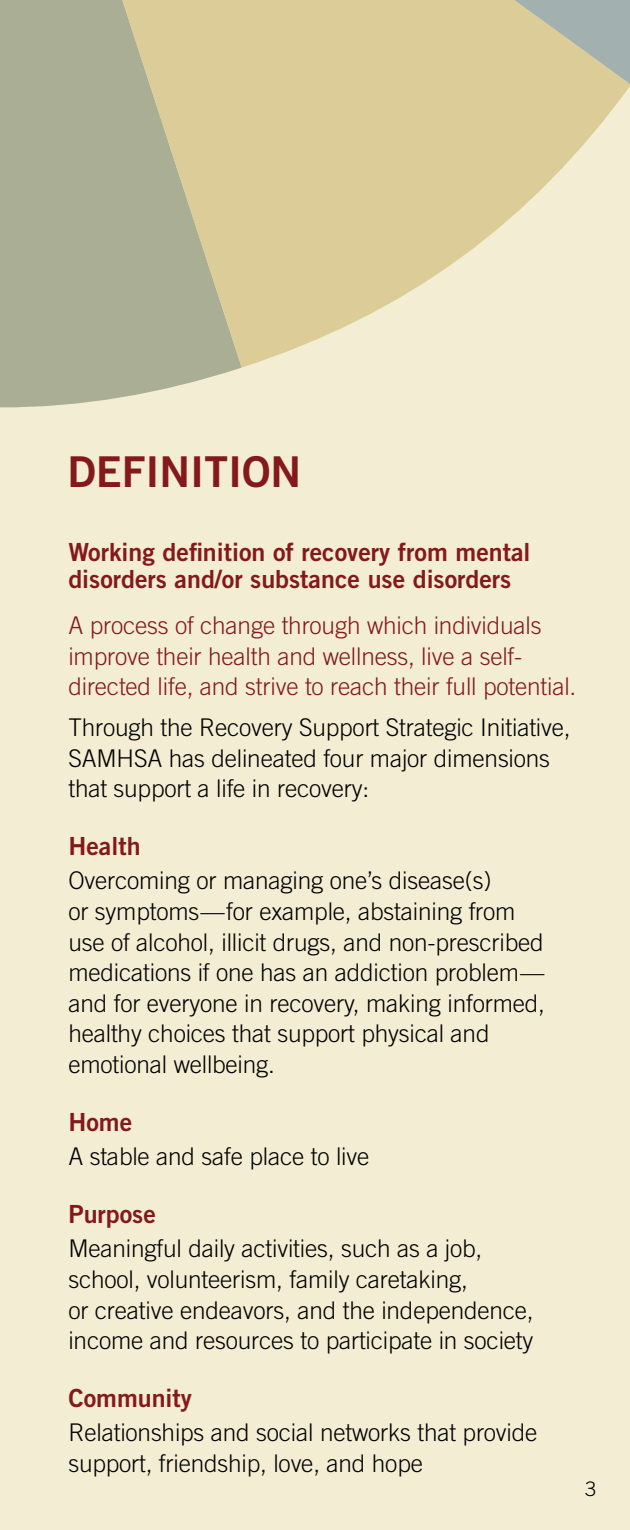
<style>
.page{position:relative;width:630px;height:1530px;background:#f3edd3}
.page>*{position:absolute;margin:0;border:0;box-sizing:border-box;transform-origin:0 0}
.t1{font:42.5px "Trade Gothic LT Std Bd 2";color:#84191c}
.t2{font:25px/27.5px "Trade Gothic LT Std Bd 2";color:#84191c}
.t3{font:300 24.5px/30.5px "Trade Gothic LT Std";letter-spacing:-.005em;color:#000}
.t4{font:300 24.5px/30.5px "Trade Gothic LT Std";letter-spacing:-.005em;color:#84191c}
.t5{font:300 20px "Trade Gothic LT Std";color:#000}
</style>
<div class="page">
<div style="left:0;top:0;width:240px;height:408px;background:#aaae95"></div>
<svg style="left:112px;top:0;width:518px;height:368px;fill:#dccc97"></svg>
<svg style="left:291px;top:0;width:339px;height:85px;background:#d2c79b"></svg>
<h2 class="t1" style="left:68px;top:446px;width:235px">DEFINITION</h2>
<h3 class="t2" style="left:68px;top:538px;width:464px">Working definition of recovery from mental disorders and/or substance use disorders</h3>
<p class="t4" style="left:68px;top:610px;width:509px">A process of change through which individuals improve their health and wellness, live a self&shy;directed life, and strive to reach their full potential.</p>
<p class="t3" style="left:68px;top:712px;width:504px">Through the Recovery Support Strategic Initiative,<br>SAMHSA has delineated four major dimensions that support a life in recovery:</p>
<h3 class="t2" style="left:68px;top:832px;width:74px">Health</h3>
<p class="t3" style="left:68px;top:865px;width:478px">Overcoming or managing one’s disease(s)<br>or symptoms—for example, abstaining from use of alcohol, illicit drugs, and non-prescribed medications if one has an addiction problem— and for everyone in recovery, making informed, healthy choices that support physical and emotional wellbeing.</p>
<h3 class="t2" style="left:68px;top:1108px;width:65px">Home</h3>
<p class="t3" style="left:68px;top:1141px;width:302px">A stable and safe place to live</p>
<h3 class="t2" style="left:68px;top:1200px;width:89px">Purpose</h3>
<p class="t3" style="left:68px;top:1233px;width:467px">Meaningful daily activities, such as a job, school, volunteerism, family caretaking,<br>or creative endeavors, and the independence, income and resources to participate in society</p>
<h3 class="t2" style="left:68px;top:1384px;width:125px">Community</h3>
<p class="t3" style="left:68px;top:1417px;width:471px">Relationships and social networks that provide support, friendship, love, and hope</p>
<p class="t5" style="left:585px;top:1477px;width:13px">3</p>
</div>
